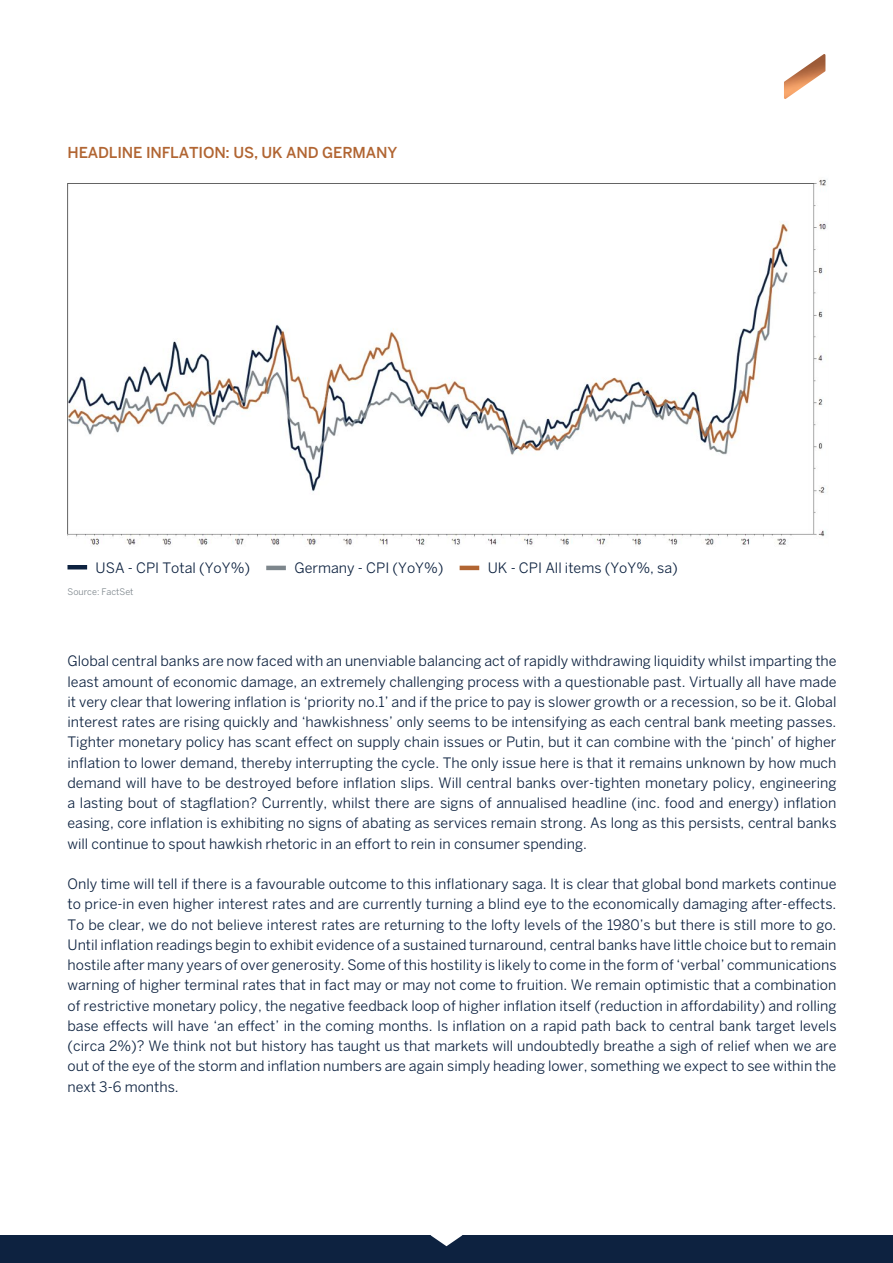
<style>
.page{position:relative;width:893px;height:1263px;background:#fff}
.page>*{position:absolute;margin:0;border:0;box-sizing:border-box;transform-origin:0 0}
.t1{font:500 15px "Benton Sans";letter-spacing:-.01em;color:#b16532}
.t2{font:14.25px/20.2px "Benton Sans";color:#0d2240;text-align:justify}
.t3{font:9px "Benton Sans";color:#7d868c}
</style>
<div class="page">
<div style="left:0;top:1235px;width:893px;height:28px;background:#0d2240"></div>
<svg style="left:431px;top:1235px;width:31px;height:11px"></svg>
<img style="left:68px;top:179px;width:760px;height:366px">
<hr style="left:68px;top:565px;width:19px;height:4px;background:#0d2240">
<hr style="left:266px;top:566px;width:20px;height:4px;background:#7d868c">
<hr style="left:460px;top:566px;width:19px;height:4px;background:#b16532">
<img style="left:784px;top:54px;width:41px;height:45px">
<p class="t1" style="left:68px;top:143px;width:331px">HEADLINE INFLATION: US, UK AND GERMANY</p>
<p class="t2" style="left:96px;top:558px;width:156px">USA - CPI Total (YoY%)</p>
<p class="t2" style="left:294px;top:558px;width:151px">Germany - CPI (YoY%)</p>
<p class="t3" style="left:68px;top:586px;width:68px">Source: FactSet</p>
<p class="t2" style="left:488px;top:558px;width:192px">UK - CPI All items (YoY%, sa)</p>
<p class="t2" style="left:67px;top:651px;width:771px">Global central banks are now faced with an unenviable balancing act of rapidly withdrawing liquidity whilst imparting the least amount of economic damage, an extremely challenging process with a questionable past. Virtually all have made it very clear that lowering inflation is ‘priority no.1’ and if the price to pay is slower growth or a recession, so be it. Global interest rates are rising quickly and ‘hawkishness’ only seems to be intensifying as each central bank meeting passes.<br>Tighter monetary policy has scant effect on supply chain issues or Putin, but it can combine with the ‘pinch’ of higher inflation to lower demand, thereby interrupting the cycle. The only issue here is that it remains unknown by how much demand will have to be destroyed before inflation slips. Will central banks over-tighten monetary policy, engineering a lasting bout of stagflation? Currently, whilst there are signs of annualised headline (inc. food and energy) inflation easing, core inflation is exhibiting no signs of abating as services remain strong. As long as this persists, central banks will continue to spout hawkish rhetoric in an effort to rein in consumer spending.</p>
<p class="t2" style="left:67px;top:874px;width:771px">Only time will tell if there is a favourable outcome to this inflationary saga. It is clear that global bond markets continue to price-in even higher interest rates and are currently turning a blind eye to the economically damaging after-effects.<br>To be clear, we do not believe interest rates are returning to the lofty levels of the 1980’s but there is still more to go.<br>Until inflation readings begin to exhibit evidence of a sustained turnaround, central banks have little choice but to remain hostile after many years of over generosity. Some of this hostility is likely to come in the form of ‘verbal’ communications warning of higher terminal rates that in fact may or may not come to fruition. We remain optimistic that a combination of restrictive monetary policy, the negative feedback loop of higher inflation itself (reduction in affordability) and rolling base effects will have ‘an effect’ in the coming months. Is inflation on a rapid path back to central bank target levels (circa 2%)? We think not but history has taught us that markets will undoubtedly breathe a sigh of relief when we are out of the eye of the storm and inflation numbers are again simply heading lower, something we expect to see within the next 3-6 months.</p>
</div>
